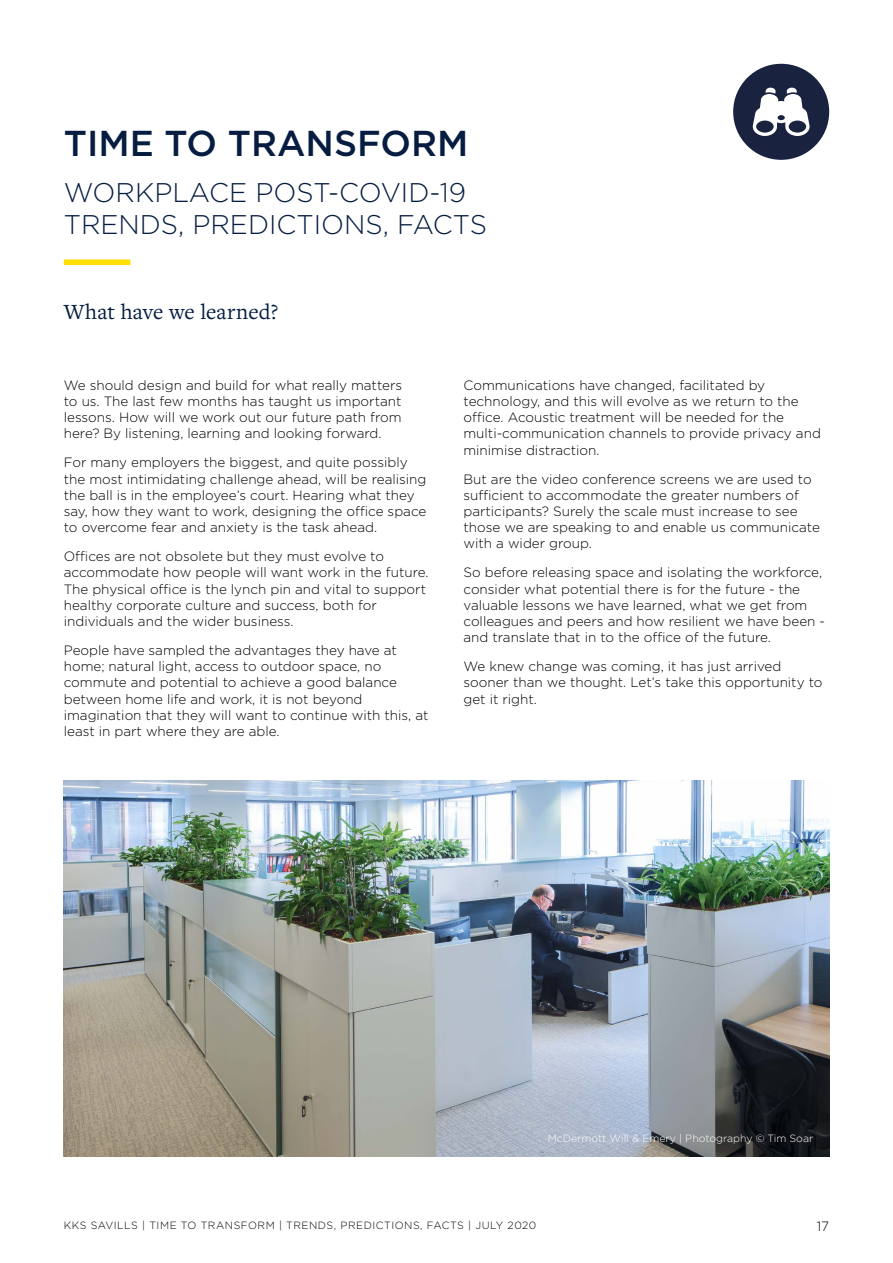
<style>
.page{position:relative;width:893px;height:1263px;background:#fff}
.page>*{position:absolute;margin:0;border:0;box-sizing:border-box;transform-origin:0 0}
.t1{font:500 36px "Gotham";color:#061d41}
.t2{font:300 27px/32.4px "Gotham";color:#061d41}
.t3{font:22.5px "Freight Text Pro";letter-spacing:.005em;color:#061d41}
.t4{font:300 13.5px/16.2px "Gotham";color:#000}
.t5{font:300 10.5px "Gotham";letter-spacing:.05em;color:#000}
.t6{font:300 10.5px "Gotham";color:#fff}
</style>
<div class="page">
<div style="left:733px;top:64px;width:96px;height:96px;background:#19223f;border-radius:50%"></div>
<svg style="left:753px;top:88px;width:57px;height:48px"></svg>
<img style="left:64px;top:780px;width:765px;height:377px">
<div style="left:64px;top:259px;width:66px;height:6px;background:#ffdf00"></div>
<h1 class="t1" style="left:64px;top:120px;width:406px">TIME TO TRANSFORM</h1>
<h2 class="t2" style="left:64px;top:175px;width:425px">WORKPLACE POST-COVID-19<br>TRENDS, PREDICTIONS, FACTS</h2>
<h3 class="t3" style="left:64px;top:297px;width:216px">What have we learned?</h3>
<p class="t4" style="left:64px;top:377px;width:340px;text-align:justify">We should design and build for what really matters to us. The last few months has taught us important lessons. How will we work out our future path from here? By listening, learning and looking forward.</p>
<p class="t4" style="left:64px;top:454px;width:364px">For many employers the biggest, and quite possibly the most intimidating challenge ahead, will be realising the ball is in the employee’s court. Hearing what they say, how they want to work, designing the office space to overcome fear and anxiety is the task ahead.</p>
<p class="t4" style="left:64px;top:548px;width:366px">Offices are not obsolete but they must evolve to accommodate how people will want work in the future.<br>The physical office is the lynch pin and vital to support healthy corporate culture and success, both for individuals and the wider business.</p>
<p class="t4" style="left:64px;top:642px;width:366px">People have sampled the advantages they have at home; natural light, access to outdoor space, no commute and potential to achieve a good balance between home life and work, it is not beyond imagination that they will want to continue with this, at least in part where they are able.</p>
<p class="t4" style="left:463px;top:377px;width:359px">Communications have changed, facilitated by technology, and this will evolve as we return to the office. Acoustic treatment will be needed for the multi-communication channels to provide privacy and minimise distraction.</p>
<p class="t4" style="left:463px;top:470px;width:358px">But are the video conference screens we are used to sufficient to accommodate the greater numbers of participants? Surely the scale must increase to see those we are speaking to and enable us communicate with a wider group.</p>
<p class="t4" style="left:463px;top:564px;width:363px">So before releasing space and isolating the workforce, consider what potential there is for the future - the valuable lessons we have learned, what we get from colleagues and peers and how resilient we have been - and translate that in to the office of the future.</p>
<p class="t4" style="left:463px;top:658px;width:361px">We knew change was coming, it has just arrived sooner than we thought. Let’s take this opportunity to get it right.</p>
<p class="t6" style="left:548px;top:1132px;width:267px">McDermott Will &amp; Emery | Photography © Tim Soar</p>
<p class="t5" style="left:64px;top:1218px;width:474px">KKS SAVILLS | TIME TO TRANSFORM | TRENDS, PREDICTIONS, FACTS | JULY 2020</p>
<p class="t4" style="left:817px;top:1218px;width:14px">17</p>
</div>
